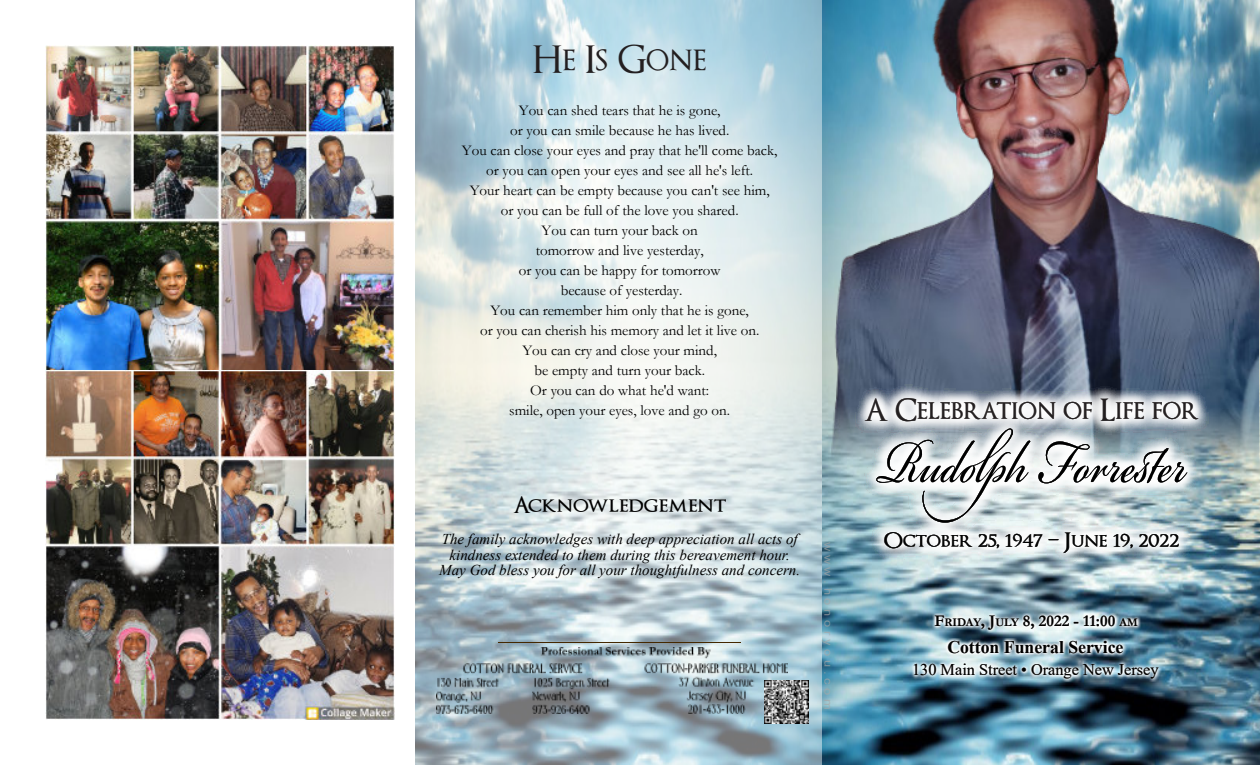
<style>
.page{position:relative;width:1260px;height:765px;background:#fff}
.page>*{position:absolute;margin:0;border:0;box-sizing:border-box;transform-origin:0 0}
.t1{font:93.38px "Bickham Script Pro";color:#000;scale:.7 1}
.t2{font:37.5px "Optimus Princeps";color:#231f20}
.t3{font:30px "Optimus Princeps";color:#231f20}
.t4{font:600 22.5px "Optimus Princeps";color:#000}
.t5{font:20.75px "Optimus Princeps";color:#000;scale:1.1 1}
.t6{font:700 17.75px "Times New Roman";color:#000}
.t7{font:16.25px "Times New Roman";color:#000}
.t8{font:700 16.25px "Garamond";color:#000}
.t9{font:15px/20px "Garamond";color:#000;text-align:center}
.t10{font:italic 15px/15.6px "Times New Roman";color:#000;text-align:center}
.t11{font:10.88px "Arial";letter-spacing:.285em;color:rgb(167 167 167/.68);scale:1.18 1}
.s1{font-size:11.62px}
</style>
<div class="page">
<img style="left:416px;top:0;width:844px;height:765px">
<hr style="left:498px;top:642px;width:243px;height:1px;background:#452800">
<img style="left:436px;top:647px;width:352px;height:66px">
<img style="left:932px;top:613px;width:208px;height:20px">
<img style="left:911px;top:639px;width:250px;height:42px">
<img style="left:45px;top:45px;width:350px;height:325px">
<img style="left:45px;top:370px;width:350px;height:350px">
<img style="left:831px;top:0;width:427px;height:464px">
<img style="left:855px;top:384px;width:353px;height:51px">
<img style="left:871px;top:536px;width:320px;height:27px">
<img style="left:864px;top:416px;width:333px;height:120px">
<img style="left:765px;top:680px;width:43px;height:44px">
<h2 class="t2" style="left:533px;top:41px;width:176px">He Is Gone</h2>
<p class="t9" style="left:462px;top:102px;width:317px">You can shed tears that he is gone,<br>or you can smile because he has lived.<br>You can close your eyes and pray that he'll come back, or you can open your eyes and see all he's left.<br>Your heart can be empty because you can't see him, or you can be full of the love you shared.<br>You can turn your back on<br>tomorrow and live yesterday,<br>or you can be happy for tomorrow<br>because of yesterday.<br>You can remember him only that he is gone,<br>or you can cherish his memory and let it live on.<br>You can cry and close your mind,<br>be empty and turn your back.<br>Or you can do what he'd want:<br>smile, open your eyes, love and go on.</p>
<h3 class="t4" style="left:513px;top:493px;width:216px">Acknowledgement</h3>
<p class="t10" style="left:439px;top:533px;width:362px">The family acknowledges with deep appreciation all acts of kindness extended to them during this bereavement hour.<br>May God bless you for all your thoughtfulness and concern.</p>
<p class="t11" style="left:832px;top:542px;width:144px;rotate:90deg">www.honoryou.com</p>
<h3 class="t3" style="left:865px;top:395px;width:336px">A Celebration of Life for</h3>
<h1 class="t1" style="left:877px;top:418px;width:446px">Rudolph Forrester</h1>
<h3 class="t5" style="left:884px;top:530px;width:270px">October 25, 1947 – June 19, 2022</h3>
<p class="t8" style="left:934px;top:616px;width:205px">F<span class="s1">RIDAY</span>, J<span class="s1">ULY</span> 8, 2022 - 11:00 <span class="s1">AM</span></p>
<p class="t6" style="left:947px;top:641px;width:178px">Cotton Funeral Service</p>
<p class="t7" style="left:912px;top:664px;width:248px">130 Main Street • Orange New Jersey</p>
</div>
